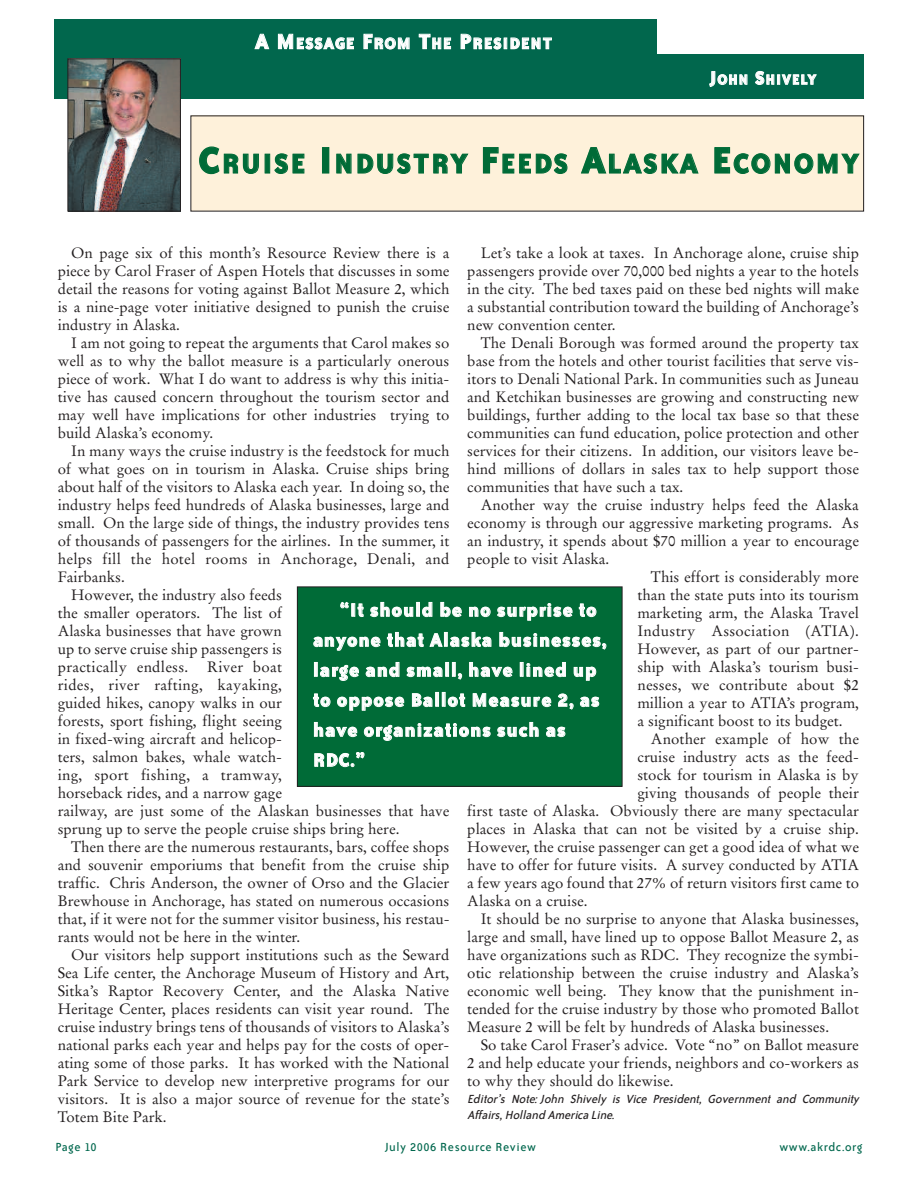
<style>
.page{position:relative;width:918px;height:1188px;background:#fff}
.page>*{position:absolute;margin:0;border:0;box-sizing:border-box;transform-origin:0 0}
.t1{font:700 31.5px "Bailey Sans ITC";letter-spacing:.06em;color:#006b37}
.t2{font:700 21px/30px "Bailey Sans ITC";letter-spacing:.05em;color:#fff}
.t3{font:700 18px "Bailey Sans ITC";letter-spacing:.06em;color:#fff}
.t4{font:700 15.75px "Bailey Sans ITC";letter-spacing:.06em;color:#fff}
.t5{font:15px/18px "Stempel Garamond";color:#231f20;text-align:justify}
.t6{font:15px "Stempel Garamond";letter-spacing:.02em;color:#231f20}
.t7{font:italic 13.5px/16.2px "Bailey Sans ITC";color:#231f20}
.t8{font:13.5px "Bailey Sans ITC";letter-spacing:.045em;color:#01674d}
.s1{font-size:24px}
.s2{font-size:21px}
.s3{font-size:42px}
</style>
<div class="page">
<div style="left:54px;top:20px;width:603px;height:70px;background:#01674d"></div>
<div style="left:54px;top:54px;width:810px;height:45px;background:#01674d"></div>
<img style="left:70px;top:60px;width:109px;height:150px">
<div style="left:68px;top:58px;width:113px;height:154px;border:1px solid #231f20"></div>
<div style="left:191px;top:116px;width:673px;height:95px;background:#fef1da"></div>
<div style="left:297px;top:587px;width:325px;height:199px;background:#006b37"></div>
<div style="left:297px;top:586px;width:325px;height:201px;border:1px solid #231f20"></div>
<p class="t3" style="left:255px;top:37px;width:299px"><span class="s1">A M</span>ESSAGE <span class="s1">F</span>ROM <span class="s1">T</span>HE <span class="s1">P</span>RESIDENT</p>
<p class="t4" style="left:709px;top:74px;width:108px"><span class="s2">J</span>OHN <span class="s2">S</span>HIVELY</p>
<h1 class="t1" style="left:199px;top:152px;width:661px"><span class="s3">C</span>RUISE <span class="s3">I</span>NDUSTRY <span class="s3">F</span>EEDS <span class="s3">A</span>LASKA <span class="s3">E</span>CONOMY</h1>
<p class="t5" style="left:58px;top:246px;width:393px;text-indent:14px">On page six of this month’s Resource Review there is a piece by Carol Fraser of Aspen Hotels that discusses in some detail the reasons for voting against Ballot Measure 2, which is a nine-page voter initiative designed to punish the cruise industry in Alaska.</p>
<p class="t5" style="left:58px;top:336px;width:393px;text-indent:14px">I am not going to repeat the arguments that Carol makes so well as to why the ballot measure is a particularly onerous piece of work. What I do want to address is why this initia&shy;tive has caused concern throughout the tourism sector and may well have implications for other industries trying to build Alaska’s economy.</p>
<p class="t5" style="left:71px;top:444px;width:380px">In many ways the cruise industry is the feedstock for much</p>
<p class="t5" style="left:58px;top:462px;width:393px">of what goes on in tourism in Alaska. Cruise ships bring</p>
<p class="t5" style="left:58px;top:480px;width:393px">about half of the visitors to Alaska each year. In doing so, the</p>
<p class="t5" style="left:58px;top:498px;width:393px">industry helps feed hundreds of Alaska businesses, large and</p>
<p class="t5" style="left:58px;top:516px;width:393px">small. On the large side of things, the industry provides tens</p>
<p class="t5" style="left:58px;top:534px;width:393px">of thousands of passengers for the airlines. In the summer, it</p>
<p class="t6" style="left:58px;top:553px;width:393px">helps fill the hotel rooms in Anchorage, Denali, and</p>
<p class="t5" style="left:58px;top:570px;width:69px">Fairbanks.</p>
<p class="t5" style="left:71px;top:588px;width:212px">However, the industry also feeds</p>
<p class="t5" style="left:58px;top:606px;width:226px">the smaller operators. The list of</p>
<p class="t5" style="left:58px;top:624px;width:226px">Alaska businesses that have grown</p>
<p class="t5" style="left:58px;top:642px;width:226px">up to serve cruise ship passengers is</p>
<p class="t6" style="left:58px;top:661px;width:132px">practically endless.</p>
<p class="t5" style="left:467px;top:246px;width:393px;text-indent:14px">Let’s take a look at taxes. In Anchorage alone, cruise ship passengers provide over 70,000 bed nights a year to the hotels in the city. The bed taxes paid on these bed nights will make a substantial contribution toward the building of Anchorage’s new convention center.</p>
<p class="t5" style="left:467px;top:336px;width:393px;text-indent:14px">The Denali Borough was formed around the property tax base from the hotels and other tourist facilities that serve vis&shy;itors to Denali National Park. In communities such as Juneau and Ketchikan businesses are growing and constructing new buildings, further adding to the local tax base so that these communities can fund education, police protection and other services for their citizens. In addition, our visitors leave be&shy;hind millions of dollars in sales tax to help support those communities that have such a tax.</p>
<p class="t5" style="left:481px;top:498px;width:380px">Another way the cruise industry helps feed the Alaska</p>
<p class="t5" style="left:467px;top:516px;width:393px">economy is through our aggressive marketing programs. As</p>
<p class="t5" style="left:467px;top:534px;width:393px">an industry, it spends about $70 million a year to encourage</p>
<p class="t5" style="left:467px;top:552px;width:143px">people to visit Alaska.</p>
<p class="t5" style="left:651px;top:570px;width:209px">This effort is considerably more</p>
<p class="t5" style="left:637px;top:588px;width:223px">than the state puts into its tourism</p>
<p class="t5" style="left:637px;top:606px;width:223px">marketing arm, the Alaska Travel</p>
<p class="t6" style="left:637px;top:625px;width:223px">Industry Association (ATIA).</p>
<p class="t5" style="left:637px;top:642px;width:223px">However, as part of our partner-</p>
<p class="t5" style="left:637px;top:660px;width:223px">ship with Alaska’s tourism busi-</p>
<p class="t5" style="left:637px;top:678px;width:223px">nesses, we contribute about $2</p>
<p class="t5" style="left:637px;top:696px;width:223px">million a year to ATIA’s program,</p>
<p class="t5" style="left:637px;top:714px;width:207px">a significant boost to its budget.</p>
<p class="t5" style="left:651px;top:732px;width:210px">Another example of how the</p>
<p class="t5" style="left:637px;top:750px;width:223px">cruise industry acts as the feed-</p>
<p class="t5" style="left:637px;top:768px;width:223px">stock for tourism in Alaska is by</p>
<p class="t5" style="left:637px;top:786px;width:223px">giving thousands of people their</p>
<p class="t5" style="left:467px;top:804px;width:393px">first taste of Alaska. Obviously there are many spectacular</p>
<p class="t5" style="left:467px;top:822px;width:393px">places in Alaska that can not be visited by a cruise ship.</p>
<p class="t5" style="left:467px;top:840px;width:393px">However, the cruise passenger can get a good idea of what we</p>
<p class="t5" style="left:467px;top:858px;width:393px">have to offer for future visits. A survey conducted by ATIA</p>
<p class="t5" style="left:467px;top:876px;width:393px">a few years ago found that 27% of return visitors first came to</p>
<p class="t5" style="left:467px;top:894px;width:122px">Alaska on a cruise.</p>
<p class="t5" style="left:481px;top:912px;width:380px">It should be no surprise to anyone that Alaska businesses,</p>
<p class="t5" style="left:467px;top:930px;width:393px">large and small, have lined up to oppose Ballot Measure 2, as</p>
<p class="t5" style="left:467px;top:948px;width:393px">have organizations such as RDC. They recognize the symbi-</p>
<p class="t5" style="left:467px;top:966px;width:393px">otic relationship between the cruise industry and Alaska’s</p>
<p class="t5" style="left:467px;top:984px;width:393px">economic well being. They know that the punishment in-</p>
<p class="t5" style="left:467px;top:1002px;width:393px">tended for the cruise industry by those who promoted Ballot</p>
<p class="t5" style="left:467px;top:1020px;width:363px">Measure 2 will be felt by hundreds of Alaska businesses.</p>
<p class="t5" style="left:481px;top:1038px;width:380px">So take Carol Fraser’s advice. Vote “no” on Ballot measure</p>
<p class="t5" style="left:467px;top:1056px;width:393px">2 and help educate your friends, neighbors and co-workers as</p>
<p class="t5" style="left:467px;top:1074px;width:208px">to why they should do likewise.</p>
<p class="t7" style="left:467px;top:1091px;width:396px">Editor’s Note: John Shively is Vice President, Government and Community<br>Affairs,Holland America Line.</p>
<h2 class="t2" style="left:313px;top:596px;width:295px;text-indent:27px">“It should be no surprise to anyone that Alaska businesses, large and small, have lined up to oppose Ballot Measure 2, as have organizations such as<br>RDC.”</h2>
<p class="t5" style="left:58px;top:660px;width:393px;text-align:left;text-indent:150px">River boat<br>rides, river rafting, kayaking,<br>guided hikes, canopy walks in our<br>forests, sport fishing, flight seeing<br>in fixed-wing aircraft and helicop-<br>ters, salmon bakes, whale watch-<br>ing, sport fishing, a tramway,<br>horseback rides, and a narrow gage<br>railway, are just some of the Alaskan businesses that have sprung up to serve the people cruise ships bring here.</p>
<p class="t5" style="left:58px;top:840px;width:393px;text-indent:14px">Then there are the numerous restaurants, bars, coffee shops and souvenir emporiums that benefit from the cruise ship traffic. Chris Anderson, the owner of Orso and the Glacier Brewhouse in Anchorage, has stated on numerous occasions that, if it were not for the summer visitor business, his restau&shy;rants would not be here in the winter.</p>
<p class="t5" style="left:58px;top:948px;width:393px;text-indent:14px">Our visitors help support institutions such as the Seward Sea Life center, the Anchorage Museum of History and Art, Sitka’s Raptor Recovery Center, and the Alaska Native Heritage Center, places residents can visit year round. The cruise industry brings tens of thousands of visitors to Alaska’s national parks each year and helps pay for the costs of oper&shy;ating some of those parks. It has worked with the National Park Service to develop new interpretive programs for our visitors. It is also a major source of revenue for the state’s Totem Bite Park.</p>
<p class="t8" style="left:56px;top:1142px;width:43px">Page 10</p>
<p class="t8" style="left:385px;top:1142px;width:152px">July 2006 Resource Review</p>
<p class="t8" style="left:779px;top:1142px;width:84px">www.akrdc.org</p>
</div>
